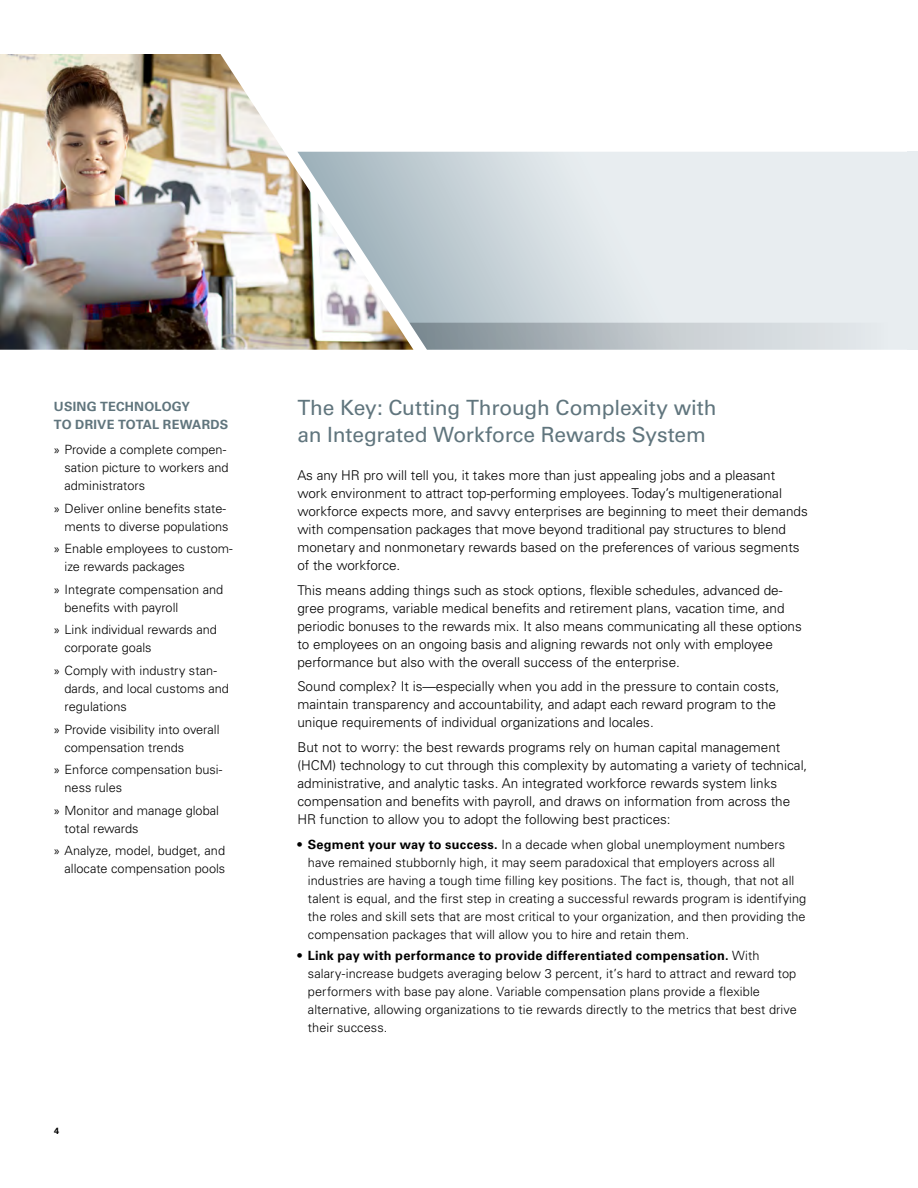
<style>
.page{position:relative;width:918px;height:1188px;background:#fff}
.page>*{position:absolute;margin:0;border:0;box-sizing:border-box;transform-origin:0 0}
.Intro_-_Header{font:21px/27px "Univers LT Std";letter-spacing:-.005em;color:#60757d}
.Inside_-_Body_Copy{font:300 13.5px/18px "Univers LT Std";color:#000}
.t1{font:300 12.75px/18px "Univers LT Std";color:#000}
.Sidebar_-_Heading{font:700 12.75px/18px "Univers LT Std";letter-spacing:.015em;color:#60757d}
.t2{font:700 9px "Univers LT Std";color:#000}
.s1{font-family:"Myriad Pro";font-weight:400}
.s2{font-weight:700}
</style>
<div class="page">
<svg style="left:413px;top:152px;width:495px;height:171px;background:#dce3e7"></svg>
<svg style="left:413px;top:323px;width:495px;height:27px;background:#bdc5c9"></svg>
<div style="left:908px;top:152px;width:10px;height:198px;background:#e8edf0"></div>
<img style="left:0;top:54px;width:413px;height:296px">
<p class="Sidebar_-_Heading" style="left:54px;top:398px;width:176px">USING TECHNOLOGY<br>TO DRIVE TOTAL REWARDS</p>
<p class="t1" style="left:65px;top:440px;width:166px;text-indent:-11px"><span class="s1">»</span> Provide a complete compen&shy;sation picture to workers and administrators</p>
<p class="t1" style="left:54px;top:499px;width:176px;text-align:right"><span class="s1">»</span> Deliver online benefits state&shy;ments to diverse populations</p>
<p class="t1" style="left:65px;top:540px;width:170px;text-indent:-11px"><span class="s1">»</span> Enable employees to custom&shy;ize rewards packages</p>
<p class="t1" style="left:65px;top:580px;width:160px;text-indent:-11px"><span class="s1">»</span> Integrate compensation and benefits with payroll</p>
<p class="t1" style="left:65px;top:621px;width:154px;text-indent:-11px"><span class="s1">»</span> Link individual rewards and corporate goals</p>
<p class="t1" style="left:65px;top:661px;width:166px;text-indent:-11px"><span class="s1">»</span> Comply with industry stan&shy;dards, and local customs and regulations</p>
<p class="t1" style="left:65px;top:720px;width:157px;text-indent:-11px"><span class="s1">»</span> Provide visibility into overall compensation trends</p>
<p class="t1" style="left:65px;top:761px;width:159px;text-indent:-11px"><span class="s1">»</span> Enforce compensation busi&shy;ness rules</p>
<p class="t1" style="left:65px;top:801px;width:156px;text-indent:-11px"><span class="s1">»</span> Monitor and manage global total rewards</p>
<p class="t1" style="left:54px;top:842px;width:173px;text-align:right"><span class="s1">»</span> Analyze, model, budget, and allocate compensation pools</p>
<p class="t2" style="left:54px;top:1126px;width:7px">4</p>
<p class="Intro_-_Header" style="left:297px;top:394px;width:421px">The Key: Cutting Through Complexity with an Integrated Workforce Rewards System</p>
<p class="Inside_-_Body_Copy" style="left:297px;top:466px;width:512px">As any HR pro will tell you, it takes more than just appealing jobs and a pleasant work environment to attract top-performing employees. Today’s multigenerational workforce expects more, and savvy enterprises are beginning to meet their demands with compensation packages that move beyond traditional pay structures to blend monetary and nonmonetary rewards based on the preferences of various segments of the workforce.</p>
<p class="Inside_-_Body_Copy" style="left:297px;top:581px;width:506px">This means adding things such as stock options, flexible schedules, advanced de&shy;gree programs, variable medical benefits and retirement plans, vacation time, and periodic bonuses to the rewards mix. It also means communicating all these options to employees on an ongoing basis and aligning rewards not only with employee performance but also with the overall success of the enterprise.</p>
<p class="Inside_-_Body_Copy" style="left:297px;top:678px;width:484px">Sound complex? It is—especially when you add in the pressure to contain costs, maintain transparency and accountability, and adapt each reward program to the unique requirements of individual organizations and locales.</p>
<p class="Inside_-_Body_Copy" style="left:297px;top:738px;width:512px">But not to worry: the best rewards programs rely on human capital management (HCM) technology to cut through this complexity by automating a variety of technical, administrative, and analytic tasks. An integrated workforce rewards system links compensation and benefits with payroll, and draws on information from across the HR function to allow you to adopt the following best practices:</p>
<p class="t1" style="left:308px;top:836px;width:500px;text-indent:-10px"><span class="s2">• Segment your way to success.</span> In a decade when global unemployment numbers have remained stubbornly high, it may seem paradoxical that employers across all industries are having a tough time filling key positions. The fact is, though, that not all talent is equal, and the first step in creating a successful rewards program is identifying the roles and skill sets that are most critical to your organization, and then providing the compensation packages that will allow you to hire and retain them.</p>
<p class="t1" style="left:308px;top:947px;width:491px;text-indent:-10px"><span class="s2">• Link pay with performance to provide differentiated compensation.</span> With salary-increase budgets averaging below 3 percent, it’s hard to attract and reward top performers with base pay alone. Variable compensation plans provide a flexible alternative, allowing organizations to tie rewards directly to the metrics that best drive their success.</p>
</div>
